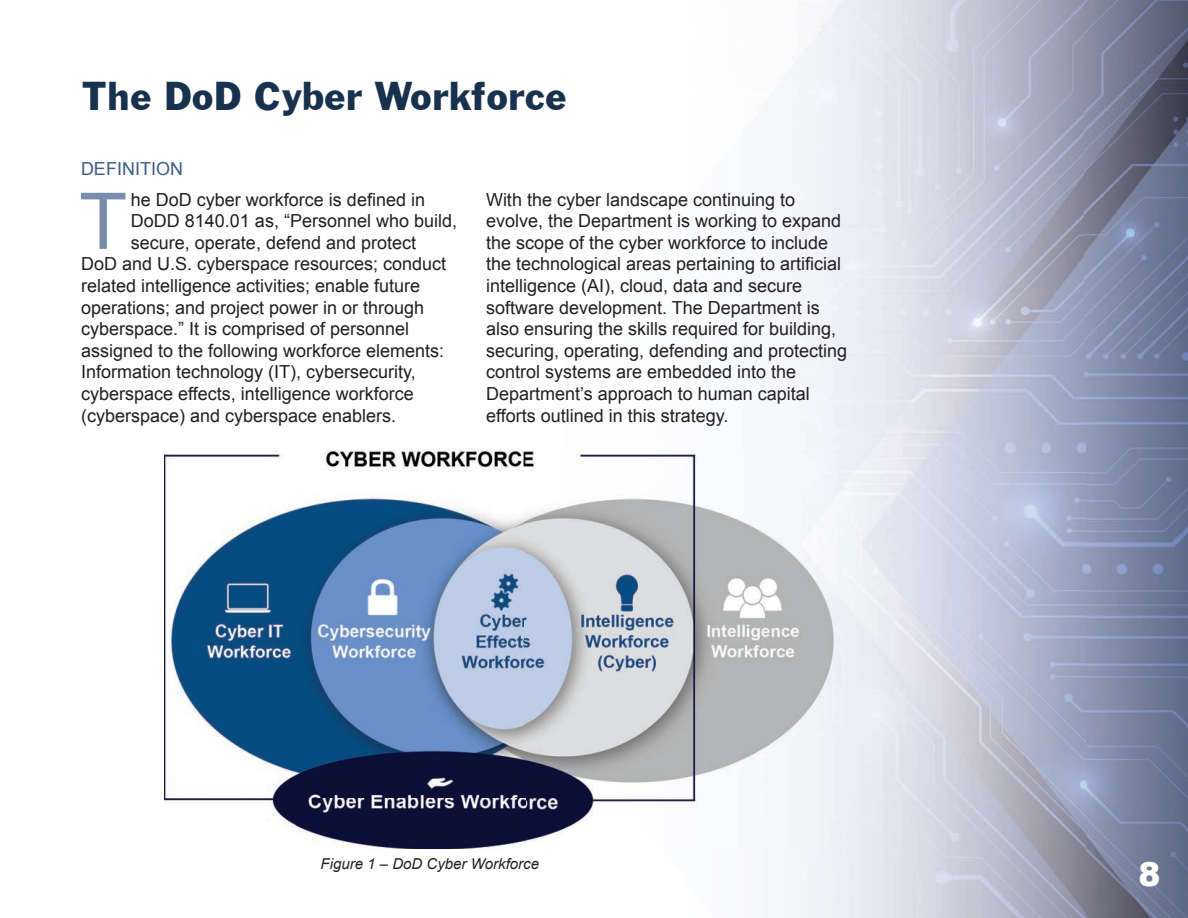
<style>
.page{position:relative;width:1188px;height:918px;background:#fff}
.page>*{position:absolute;margin:0;border:0;box-sizing:border-box;transform-origin:0 0}
.t1{font:78.3px "Arial";color:#788cab}
.t2{font:42px "Franklin Gothic";color:#17314e}
.t3{font:900 33px "Arial";color:#fff}
.t4{font:18px/21.6px "Arial";color:#231f20}
.t5{font:18px "Arial";color:#3c5e88}
.t6{font:italic 15px "Arial";color:#231f20}
</style>
<div class="page">
<img style="left:763px;top:0;width:322px;height:357px">
<img style="left:1085px;top:0;width:103px;height:918px">
<img style="left:827px;top:459px;width:259px;height:459px">
<img style="left:389px;top:848px;width:438px;height:70px">
<img style="left:164px;top:449px;width:669px;height:399px">
<h2 class="t2" style="left:81px;top:70px;width:487px">The DoD Cyber Workforce</h2>
<p class="t5" style="left:81px;top:157px;width:104px">DEFINITION</p>
<h1 class="t1" style="left:79px;top:170px;width:49px">T</h1>
<p class="t4" style="left:131px;top:189px;width:296px">he DoD cyber workforce is defined in</p>
<p class="t4" style="left:131px;top:210px;width:328px">DoDD 8140.01 as, “Personnel who build,</p>
<p class="t4" style="left:131px;top:232px;width:287px">secure, operate, defend and protect</p>
<p class="t4" style="left:81px;top:254px;width:367px">DoD and U.S. cyberspace resources; conduct</p>
<p class="t4" style="left:81px;top:275px;width:341px">related intelligence activities; enable future</p>
<p class="t4" style="left:81px;top:297px;width:345px">operations; and project power in or through</p>
<p class="t4" style="left:81px;top:318px;width:330px">cyberspace.” It is comprised of personnel</p>
<p class="t4" style="left:81px;top:340px;width:365px">assigned to the following workforce elements:</p>
<p class="t4" style="left:81px;top:362px;width:336px">Information technology (IT), cybersecurity,</p>
<p class="t4" style="left:81px;top:383px;width:334px">cyberspace effects, intelligence workforce</p>
<p class="t4" style="left:81px;top:405px;width:317px">(cyberspace) and cyberspace enablers.</p>
<p class="t4" style="left:486px;top:189px;width:363px">With the cyber landscape continuing to evolve, the Department is working to expand the scope of the cyber workforce to include the technological areas pertaining to artificial intelligence (AI), cloud, data and secure software development. The Department is also ensuring the skills required for building, securing, operating, defending and protecting control systems are embedded into the Department’s approach to human capital efforts outlined in this strategy.</p>
<p class="t6" style="left:321px;top:854px;width:220px">Figure 1 – DoD Cyber Workforce</p>
<h3 class="t3" style="left:1139px;top:851px;width:24px">8</h3>
</div>
